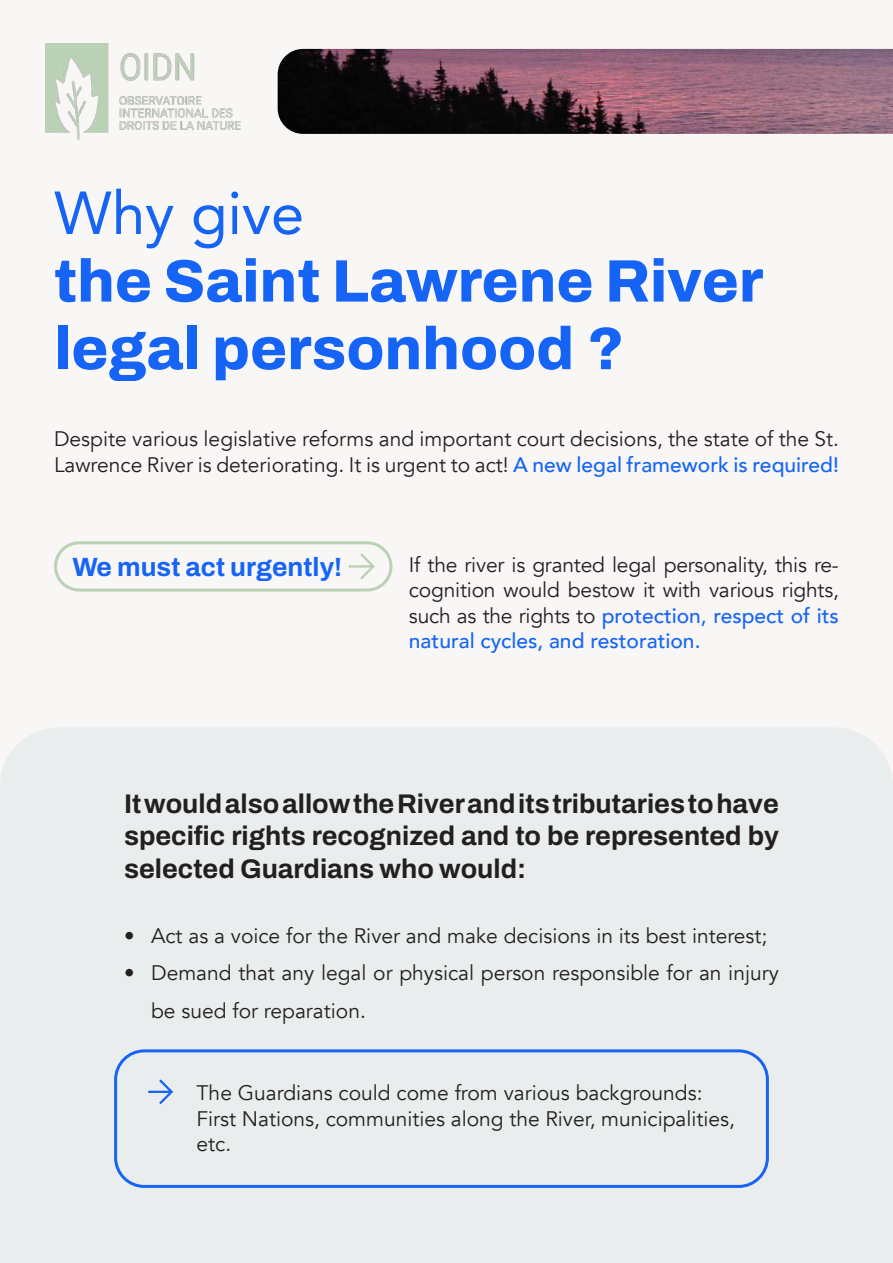
<style>
.page{position:relative;width:893px;height:1263px;background:#fff}
.page>*{position:absolute;margin:0;border:0;box-sizing:border-box;transform-origin:0 0}
.t1{font:800 60px/67.7px "Archivo";color:#1664f5}
.t2{font:60px "Avenir";color:#1664f5}
.t3{font:700 27px/32.4px "Archivo";color:#231f20;text-align:justify}
.t4{font:700 26.4px "Archivo";color:#1664f5}
.t5{font:21px/25.2px "Avenir";color:#231f20}
.s1{font-weight:500;color:#1664f5}
</style>
<div class="page">
<div style="left:0;top:0;width:892px;height:1263px;background:#f8f7f5"></div>
<img style="left:46px;top:44px;width:195px;height:95px">
<svg style="left:349px;top:553px;width:26px;height:26px"></svg>
<div style="left:54px;top:541px;width:338px;height:51px;border:3px solid #bbd1b6;border-radius:24px"></div>
<div style="left:0;top:728px;width:892px;height:535px;background:#e9eded"></div>
<div style="left:114px;top:1049px;width:654px;height:139px;border:3px solid #1664f5;border-radius:29px"></div>
<svg style="left:148px;top:1078px;width:26px;height:27px"></svg>
<img style="left:278px;top:49px;width:614px;height:85px">
<h1 class="t2" style="left:54px;top:165px;width:252px">Why give</h1>
<h1 class="t1" style="left:54px;top:247px;width:710px">the Saint Lawrene River legal personhood ?</h1>
<p class="t5" style="left:54px;top:427px;width:786px">Despite various legislative reforms and important court decisions, the state of the St.<br>Lawrence River is deteriorating. It is urgent to act! <span class="s1">A new legal framework is required!</span></p>
<p class="t4" style="left:72px;top:547px;width:271px">We must act urgently!</p>
<p class="t5" style="left:409px;top:553px;width:431px;text-align:justify">If the river is granted legal personality, this re&shy;cognition would bestow it with various rights, such as the rights to <span class="s1">protection, respect of its natural cycles, and restoration.</span></p>
<p class="t3" style="left:124px;top:787px;width:656px">It would also allow the River and its tributaries to have specific rights recognized and to be represented by selected Guardians who would:</p>
<p class="t5" style="left:124px;top:923px;width:644px">• Act as a voice for the River and make decisions in its best interest;</p>
<p class="t5" style="left:151px;top:955px;width:629px;line-height:37.5px;text-indent:-27px">• Demand that any legal or physical person responsible for an injury be sued for reparation.</p>
<p class="t5" style="left:196px;top:1081px;width:540px">The Guardians could come from various backgrounds:<br>First Nations, communities along the River, municipalities, etc.</p>
</div>
